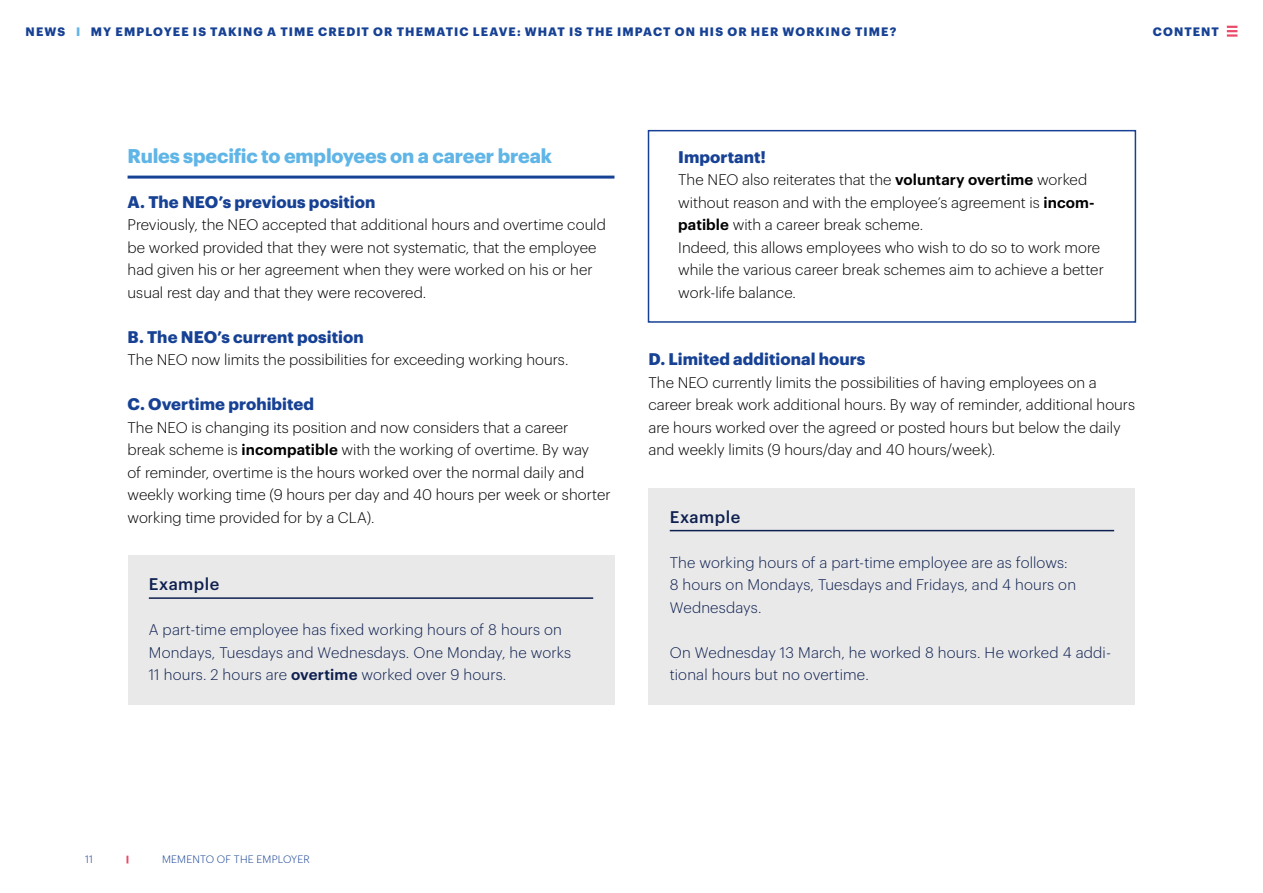
<style>
.page{position:relative;width:1263px;height:893px;background:#fff}
.page>*{position:absolute;margin:0;border:0;box-sizing:border-box;transform-origin:0 0}
.t1{font:700 19.5px "Graphik";letter-spacing:-.01em;color:#60b5e7}
.t2{font:700 16.5px "Graphik";letter-spacing:.005em;color:#164194}
.t3{font:500 16.5px "Graphik";letter-spacing:.03em;color:#0e2050}
.t4{font:300 15px/22.5px "Graphik";color:#000}
.t5{font:300 15px/22.5px "Graphik";letter-spacing:.01em;color:#0e2050}
.t6{font:700 12px "Graphik";letter-spacing:.09em;color:#164194}
.t7{font:300 10.5px "Graphik";letter-spacing:.015em;color:#164194}
.s1{color:#60b5e7}
.s2{font-weight:600}
</style>
<div class="page">
<hr style="left:128px;top:176px;width:486px;height:3px;background:#164194">
<div style="left:128px;top:556px;width:486px;height:59px;background:#e9e9e9"></div>
<hr style="left:149px;top:597px;width:444px;height:2px;background:#0e2050">
<div style="left:128px;top:602px;width:486px;height:102px;background:#e9e9e9"></div>
<div style="left:648px;top:130px;width:488px;height:193px;border:2px solid #164194"></div>
<div style="left:648px;top:488px;width:487px;height:59px;background:#e9e9e9"></div>
<hr style="left:670px;top:530px;width:444px;height:1px;background:#0e2050">
<div style="left:648px;top:534px;width:487px;height:125px;background:#e9e9e9"></div>
<div style="left:648px;top:624px;width:487px;height:80px;background:#e9e9e9"></div>
<svg style="left:126px;top:856px;width:2px;height:7px"></svg>
<svg style="left:1227px;top:26px;width:10px;height:11px"></svg>
<p class="t6" style="left:26px;top:23px;width:872px">NEWS <span class="s1">I</span> MY EMPLOYEE IS TAKING A TIME CREDIT OR THEMATIC LEAVE: WHAT IS THE IMPACT ON HIS OR HER WORKING TIME?</p>
<p class="t6" style="left:1153px;top:23px;width:68px">CONTENT</p>
<h1 class="t1" style="left:128px;top:141px;width:426px">Rules specific to employees on a career break</h1>
<p class="t2" style="left:128px;top:189px;width:249px">A. The NEO’s previous position</p>
<p class="t4" style="left:128px;top:212px;width:480px">Previously, the NEO accepted that additional hours and overtime could be worked provided that they were not systematic, that the employee had given his or her agreement when they were worked on his or her usual rest day and that they were recovered.</p>
<p class="t2" style="left:128px;top:324px;width:238px">B. The NEO’s current position</p>
<p class="t4" style="left:128px;top:347px;width:442px">The NEO now limits the possibilities for exceeding working hours.</p>
<p class="t2" style="left:128px;top:392px;width:188px">C. Overtime prohibited</p>
<p class="t4" style="left:128px;top:415px;width:484px">The NEO is changing its position and now considers that a career<br>break scheme is <span class="s2">incompatible</span> with the working of overtime. By way<br>of reminder, overtime is the hours worked over the normal daily and weekly working time (9 hours per day and 40 hours per week or shorter working time provided for by a CLA).</p>
<p class="t3" style="left:149px;top:572px;width:72px">Example</p>
<p class="t5" style="left:149px;top:617px;width:424px">A part-time employee has fixed working hours of 8 hours on<br>Mondays, Tuesdays and Wednesdays. One Monday, he works<br>11 hours. 2 hours are <span class="s2">overtime</span> worked over 9 hours.</p>
<p class="t2" style="left:678px;top:144px;width:89px">Important!</p>
<p class="t4" style="left:678px;top:167px;width:427px">The NEO also reiterates that the <span class="s2">voluntary overtime</span> worked without reason and with the employee’s agreement is <span class="s2">incom&shy;patible</span> with a career break scheme.<br>Indeed, this allows employees who wish to do so to work more while the various career break schemes aim to achieve a better work-life balance.</p>
<p class="t2" style="left:648px;top:347px;width:218px">D. Limited additional hours</p>
<p class="t4" style="left:648px;top:370px;width:488px">The NEO currently limits the possibilities of having employees on a career break work additional hours. By way of reminder, additional hours are hours worked over the agreed or posted hours but below the daily and weekly limits (9 hours/day and 40 hours/week).</p>
<p class="t3" style="left:670px;top:504px;width:72px">Example</p>
<p class="t5" style="left:670px;top:550px;width:408px">The working hours of a part-time employee are as follows:<br>8 hours on Mondays, Tuesdays and Fridays, and 4 hours on<br>Wednesdays.</p>
<p class="t5" style="left:670px;top:640px;width:443px">On Wednesday 13 March, he worked 8 hours. He worked 4 addi&shy;tional hours but no overtime.</p>
<p class="t7" style="left:85px;top:852px;width:9px">11</p>
<p class="t7" style="left:162px;top:852px;width:149px">MEMENTO OF THE EMPLOYER</p>
</div>
